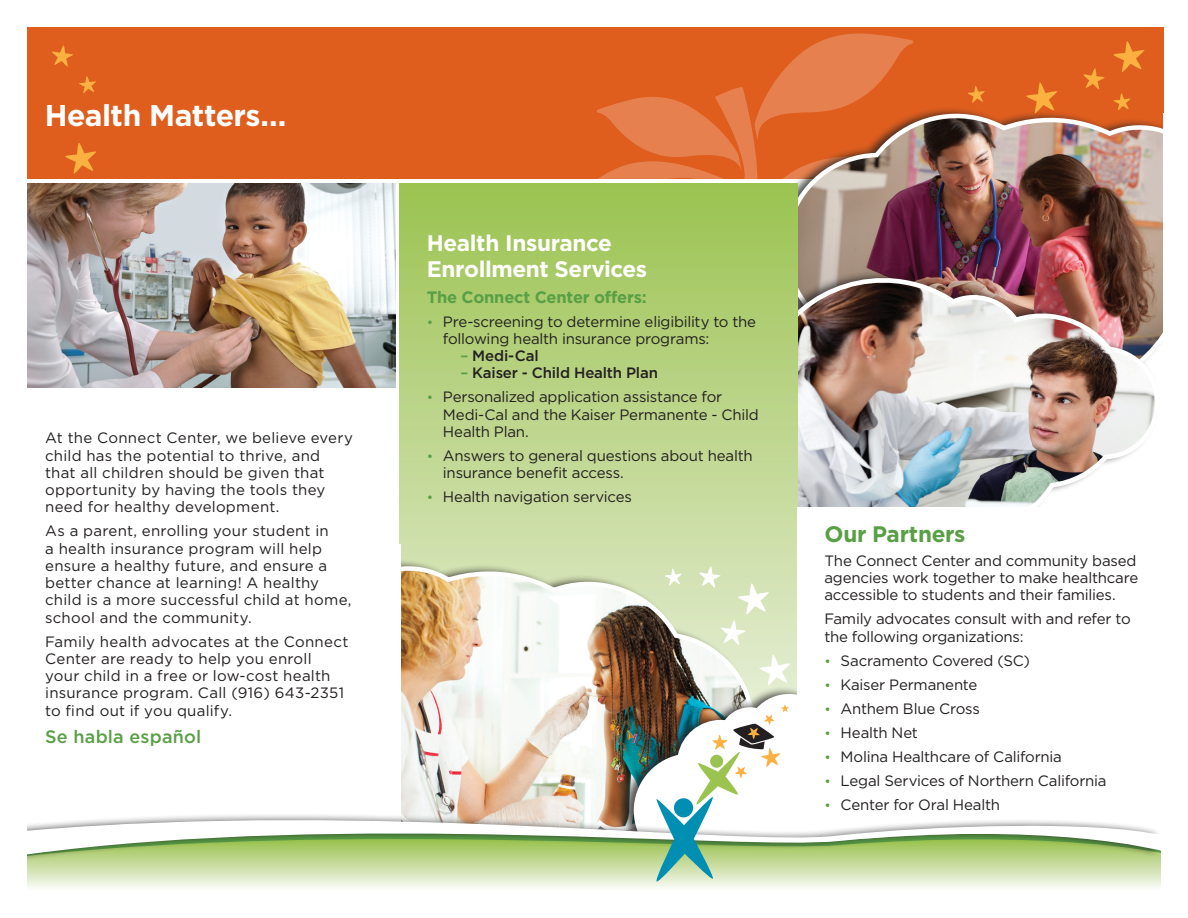
<style>
.page{position:relative;width:1188px;height:918px;background:#fff}
.page>*{position:absolute;margin:0;border:0;box-sizing:border-box;transform-origin:0 0}
.t1{font:700 30px "Gotham";letter-spacing:-.015em;color:#fff}
.sub_1{font:700 22.5px/25.8px "Gotham";letter-spacing:-.02em;color:#fff}
.bullet{font:700 22.5px "Gotham";letter-spacing:-.015em;color:#599f46}
.bullet-2{font:500 18px "Gotham";letter-spacing:.01em;color:#599f46}
.sub_1-2{font:700 16.5px "Gotham";letter-spacing:-.015em;color:#599f46}
.bullet-3{font:15px/17.2px "Gotham";letter-spacing:-.01em;color:#231f20}
.bullet-4{font:15px/17.2px "Gotham";letter-spacing:.015em;color:#231f20}
.bullet-5{font:500 15px "Gotham";letter-spacing:-.01em;color:#231f20}
.s1{font-size:13.5px;color:#599f46}
.s2{color:#599f46}
</style>
<div class="page">
<div style="left:27px;top:27px;width:1136px;height:152px;background:#df5e1e"></div>
<svg style="left:596px;top:33px;width:317px;height:151px"></svg>
<svg style="left:400px;top:184px;width:312px;height:375px;background:#b5d17f"></svg>
<img style="left:773px;top:105px;width:391px;height:229px">
<img style="left:797px;top:269px;width:365px;height:238px">
<svg style="left:712px;top:184px;width:85px;height:503px;background:#b9d385"></svg>
<img style="left:401px;top:563px;width:359px;height:131px">
<div style="left:620px;top:687px;width:214px;height:211px;background:#231f20;opacity:.75"></div>
<svg style="left:52px;top:45px;width:21px;height:22px"></svg>
<svg style="left:1083px;top:68px;width:22px;height:22px"></svg>
<svg style="left:65px;top:143px;width:31px;height:31px"></svg>
<svg style="left:1113px;top:41px;width:32px;height:31px"></svg>
<svg style="left:1026px;top:82px;width:32px;height:32px"></svg>
<svg style="left:759px;top:654px;width:32px;height:32px"></svg>
<svg style="left:79px;top:76px;width:17px;height:17px"></svg>
<svg style="left:968px;top:86px;width:17px;height:17px"></svg>
<svg style="left:1113px;top:93px;width:18px;height:18px"></svg>
<svg style="left:665px;top:568px;width:17px;height:18px"></svg>
<svg style="left:699px;top:566px;width:70px;height:79px;background:#dce8c3"></svg>
<img style="left:27px;top:184px;width:368px;height:204px">
<div style="left:1163px;top:113px;width:25px;height:261px;background:#fff"></div>
<div style="left:797px;top:508px;width:364px;height:325px;background:#fff"></div>
<svg style="left:27px;top:694px;width:1134px;height:197px"></svg>
<div style="left:45px;top:891px;width:1127px;height:27px;background:#fff"></div>
<p class="t1" style="left:45px;top:95px;width:243px">Health Matters...</p>
<p class="bullet-4" style="left:45px;top:429px;width:309px">At the Connect Center, we believe every child has the potential to thrive, and that all children should be given that opportunity by having the tools they need for healthy development.</p>
<p class="bullet-4" style="left:45px;top:522px;width:308px">As a parent, enrolling your student in<br>a health insurance program will help ensure a healthy future, and ensure a better chance at learning! A healthy child is a more successful child at home, school and the community.</p>
<p class="bullet-4" style="left:45px;top:632px;width:305px">Family health advocates at the Connect Center are ready to help you enroll your child in a free or low-cost health insurance program. Call (916) 643-2351 to find out if you qualify.</p>
<p class="bullet-2" style="left:45px;top:725px;width:158px">Se habla español</p>
<p class="sub_1" style="left:427px;top:230px;width:222px">Health Insurance<br>Enrollment Services</p>
<p class="sub_1-2" style="left:427px;top:286px;width:222px">The Connect Center offers:</p>
<p class="bullet-3" style="left:443px;top:312px;width:315px;text-indent:-16px"><span class="s1">•</span> Pre-screening to determine eligibility to the following health insurance programs:</p>
<p class="bullet-5" style="left:460px;top:346px;width:80px"><span class="s2">–</span> Medi-Cal</p>
<p class="bullet-5" style="left:460px;top:363px;width:199px"><span class="s2">–</span> Kaiser - Child Health Plan</p>
<p class="bullet-3" style="left:443px;top:388px;width:317px;text-indent:-16px"><span class="s1">•</span> Personalized application assistance for<br>Medi-Cal and the Kaiser Permanente - Child<br>Health Plan.</p>
<p class="bullet-3" style="left:443px;top:447px;width:311px;text-indent:-16px"><span class="s1">•</span> Answers to general questions about health insurance benefit access.</p>
<p class="bullet-3" style="left:427px;top:488px;width:207px"><span class="s1">•</span> Health navigation services</p>
<p class="bullet" style="left:824px;top:519px;width:142px">Our Partners</p>
<p class="bullet-3" style="left:824px;top:552px;width:315px">The Connect Center and community based agencies work together to make healthcare accessible to students and their families.</p>
<p class="bullet-3" style="left:824px;top:610px;width:308px">Family advocates consult with and refer to the following organizations:</p>
<p class="bullet-3" style="left:824px;top:651px;width:207px"><span class="s1">•</span> Sacramento Covered (SC)</p>
<p class="bullet-3" style="left:824px;top:675px;width:154px"><span class="s1">•</span> Kaiser Permanente</p>
<p class="bullet-3" style="left:824px;top:699px;width:157px"><span class="s1">•</span> Anthem Blue Cross</p>
<p class="bullet-3" style="left:824px;top:723px;width:95px"><span class="s1">•</span> Health Net</p>
<p class="bullet-3" style="left:824px;top:747px;width:239px"><span class="s1">•</span> Molina Healthcare of California</p>
<p class="bullet-3" style="left:824px;top:771px;width:284px"><span class="s1">•</span> Legal Services of Northern California</p>
<p class="bullet-3" style="left:824px;top:795px;width:177px"><span class="s1">•</span> Center for Oral Health</p>
</div>
